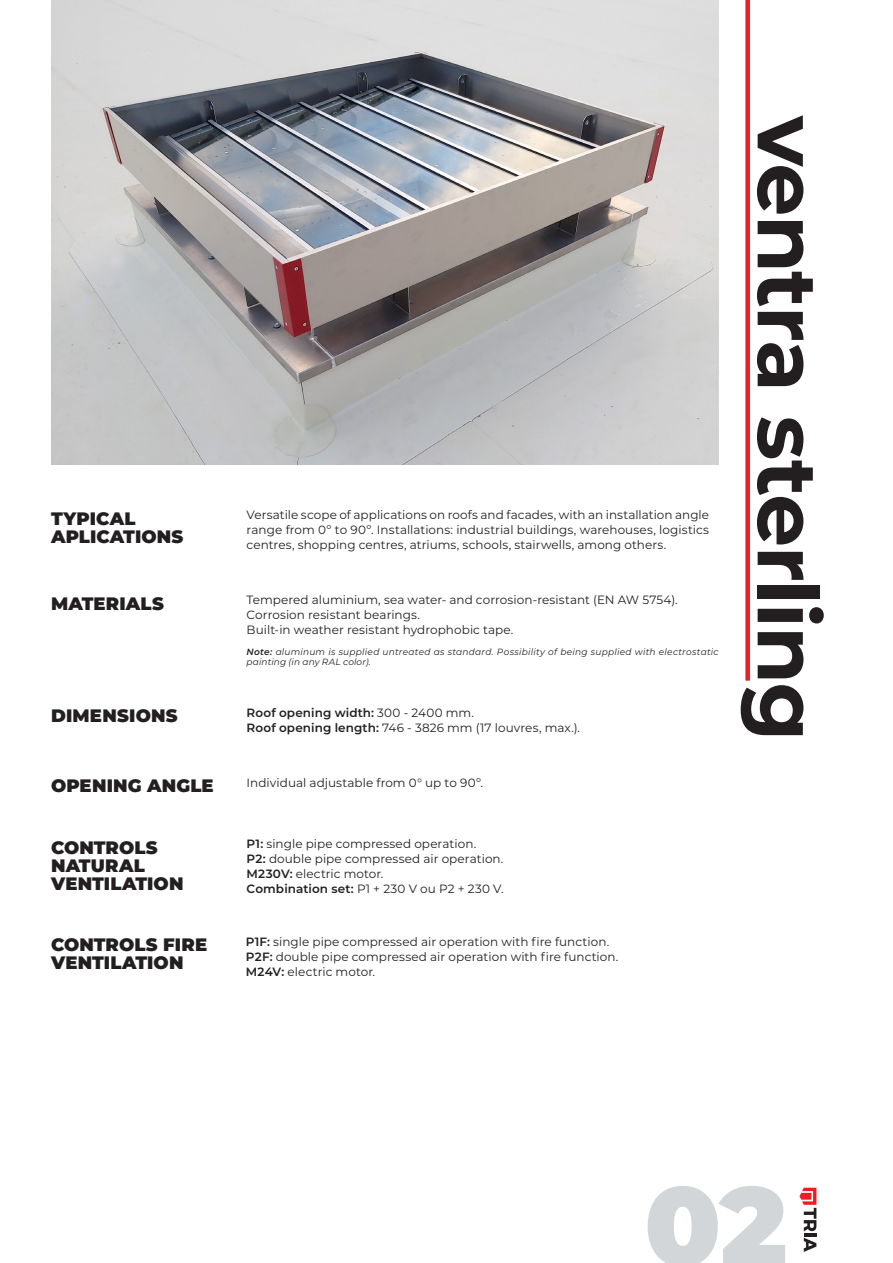
<style>
.page{position:relative;width:893px;height:1263px;background:#fff}
.page>*{position:absolute;margin:0;border:0;box-sizing:border-box;transform-origin:0 0}
.t1{font:900 110.7px "Montserrat";color:#d3d6d9}
.t2{font:700 84px "Montserrat";letter-spacing:-.025em;color:#231f20}
.t3{font:900 18px "Montserrat";letter-spacing:.005em;color:#231f20}
.t4{font:12px/15px "Montserrat";letter-spacing:.005em;color:#231f20;text-align:justify}
.t5{font:600 12px "Montserrat";letter-spacing:.01em;color:#231f20}
.t6{font:italic 9px/10.5px "Montserrat";letter-spacing:.025em;color:#231f20}
.s1{font-weight:600}
.s2{font-weight:400}
</style>
<div class="page">
<svg style="left:799px;top:1188px;width:17px;height:64px"></svg>
<img style="left:51px;top:0;width:668px;height:465px">
<div style="left:745px;top:0;width:5px;height:681px;background:#ee1d23"></div>
<p class="t3" style="left:51px;top:505px;width:86px">TYPICAL</p>
<p class="t3" style="left:51px;top:523px;width:134px">APLICATIONS</p>
<p class="t4" style="left:247px;top:506px;width:464px">Versatile scope of applications on roofs and facades, with an installation angle range from 0º to 90º. Installations: industrial buildings, warehouses, logistics centres, shopping centres, atriums, schools, stairwells, among others.</p>
<p class="t3" style="left:51px;top:590px;width:114px">MATERIALS</p>
<p class="t4" style="left:247px;top:592px;width:433px">Tempered aluminium, sea water- and corrosion-resistant (EN AW 5754).</p>
<p class="t4" style="left:247px;top:607px;width:175px">Corrosion resistant bearings.</p>
<p class="t4" style="left:247px;top:622px;width:268px">Built-in weather resistant hydrophobic tape.</p>
<p class="t6" style="left:247px;top:646px;width:473px"><span class="s1">Note:</span> aluminum is supplied untreated as standard. Possibility of being supplied with electrostatic painting (in any RAL color).</p>
<p class="t3" style="left:51px;top:702px;width:128px">DIMENSIONS</p>
<p class="t5" style="left:247px;top:704px;width:229px">Roof opening width: <span class="s2">300 - 2400 mm.</span></p>
<p class="t4" style="left:247px;top:719px;width:335px"><span class="s1">Roof opening length:</span> 746 - 3826 mm (17 louvres, max.).</p>
<p class="t3" style="left:51px;top:772px;width:164px">OPENING ANGLE</p>
<p class="t4" style="left:247px;top:774px;width:238px">Individual adjustable from 0° up to 90º.</p>
<p class="t3" style="left:51px;top:834px;width:108px">CONTROLS</p>
<p class="t3" style="left:51px;top:852px;width:95px">NATURAL</p>
<p class="t3" style="left:51px;top:870px;width:134px">VENTILATION</p>
<p class="t3" style="left:51px;top:931px;width:158px">CONTROLS FIRE</p>
<p class="t3" style="left:51px;top:949px;width:134px">VENTILATION</p>
<p class="t4" style="left:247px;top:836px;width:231px"><span class="s1">P1:</span> single pipe compressed operation.</p>
<p class="t4" style="left:247px;top:851px;width:258px"><span class="s1">P2:</span> double pipe compressed air operation.</p>
<p class="t4" style="left:247px;top:866px;width:138px"><span class="s1">M230V:</span> electric motor.</p>
<p class="t4" style="left:247px;top:881px;width:258px"><span class="s1">Combination set:</span> P1 + 230 V ou P2 + 230 V.</p>
<p class="t4" style="left:246px;top:933px;width:365px"><span class="s1">P1F:</span> single pipe compressed air operation with fire function.</p>
<p class="t4" style="left:246px;top:948px;width:374px"><span class="s1">P2F:</span> double pipe compressed air operation with fire function.</p>
<p class="t4" style="left:246px;top:963px;width:131px"><span class="s1">M24V:</span> electric motor.</p>
<p class="t2" style="left:848px;top:116px;width:627px;rotate:90deg">ventra sterling</p>
<h1 class="t1" style="left:644px;top:1143px;width:144px">02</h1>
</div>
